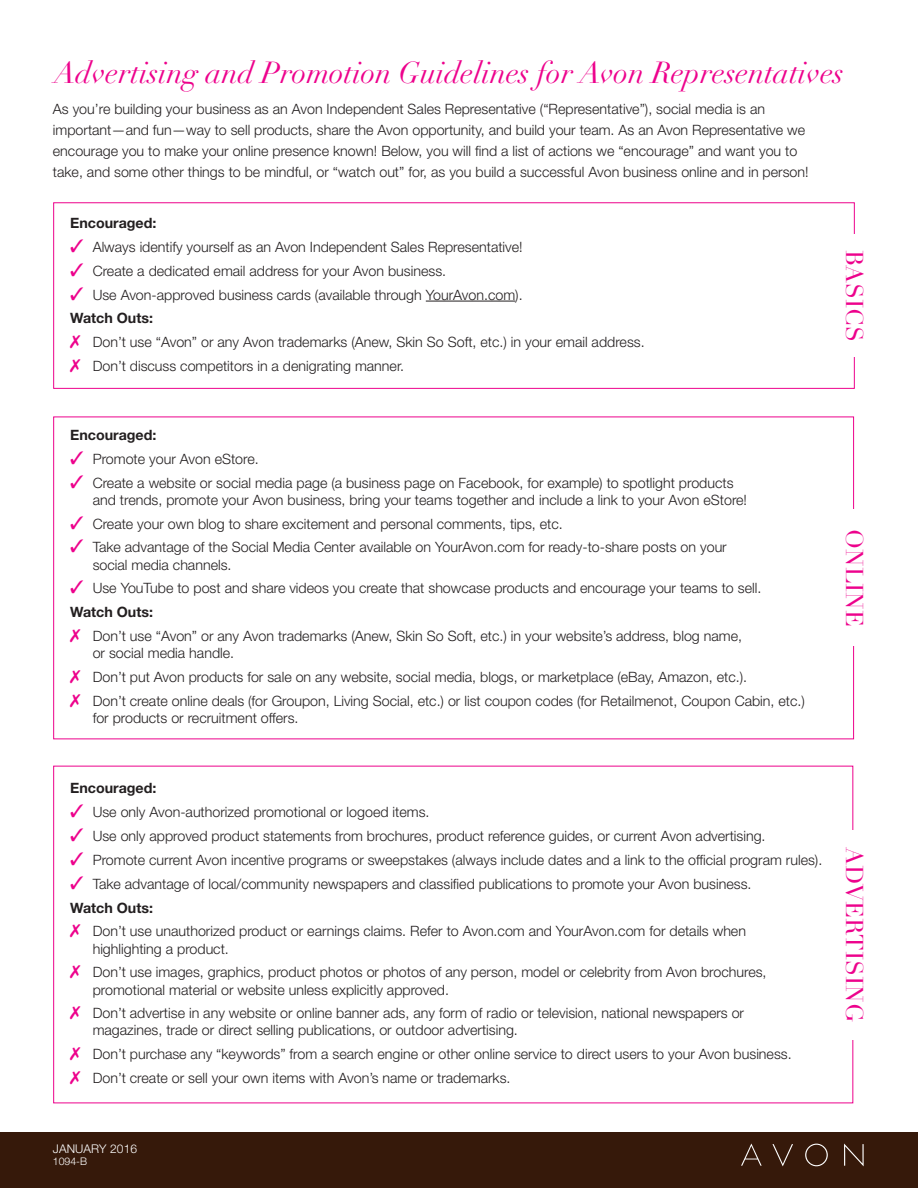
<style>
.page{position:relative;width:918px;height:1188px;background:#fff}
.page>*{position:absolute;margin:0;border:0;box-sizing:border-box;transform-origin:0 0}
.Body{font:italic 30px "Didot LT Std";color:#ed028c}
.Body-2{font:24px "Didot LT Std";color:#ed028c}
.Body-3{font:300 14.25px/17.1px "Helvetica Neue LT Std";color:#231f20}
.t1{font:700 14.25px "Helvetica Neue LT Std";color:#231f20}
.t2{font:300 12px "Helvetica Neue LT Std";letter-spacing:.01em;color:#fff}
.t3{font:300 10.5px "Helvetica Neue LT Std";color:#fff}
.s1{color:#ed028c}
</style>
<div class="page">
<div style="left:0;top:1132px;width:918px;height:56px;background:#36190a"></div>
<svg style="left:805px;top:1144px;width:23px;height:22px"></svg>
<svg style="left:772px;top:1144px;width:21px;height:22px"></svg>
<svg style="left:844px;top:1144px;width:20px;height:22px"></svg>
<svg style="left:741px;top:1144px;width:21px;height:22px"></svg>
<div style="left:53px;top:202px;width:802px;height:187px;border:1px solid #ed028c"></div>
<div style="left:836px;top:234px;width:37px;height:123px;background:#fff"></div>
<hr style="left:426px;top:301px;width:89px;height:1px;background:#231f20">
<p class="Body" style="left:54px;top:55px;width:791px">Advertising and Promotion Guidelines for Avon Representatives</p>
<p class="Body-3" style="left:53px;top:98px;width:757px;line-height:21px">As you’re building your business as an Avon Independent Sales Representative (“Representative”), social media is an important—and fun—way to sell products, share the Avon opportunity, and build your team. As an Avon Representative we encourage you to make your online presence known! Below, you will find a list of actions we “encourage” and want you to take, and some other things to be mindful, or “watch out” for, as you build a successful Avon business online and in person!</p>
<p class="t1" style="left:70px;top:214px;width:88px">Encouraged:</p>
<p class="Body-3" style="left:70px;top:238px;width:454px"><span class="s1">✓</span> Always identify yourself as an Avon Independent Sales Representative!</p>
<p class="Body-3" style="left:70px;top:262px;width:377px"><span class="s1">✓</span> Create a dedicated email address for your Avon business.</p>
<p class="Body-3" style="left:70px;top:286px;width:454px"><span class="s1">✓</span> Use Avon-approved business cards (available through YourAvon.com).</p>
<p class="t1" style="left:70px;top:310px;width:84px">Watch Outs:</p>
<p class="Body-3" style="left:70px;top:333px;width:576px"><span class="s1">✗</span> Don’t use “Avon” or any Avon trademarks (Anew, Skin So Soft, etc.) in your email address.</p>
<p class="Body-3" style="left:70px;top:357px;width:335px"><span class="s1">✗</span> Don’t discuss competitors in a denigrating manner.</p>
<p class="t1" style="left:70px;top:426px;width:88px">Encouraged:</p>
<p class="Body-3" style="left:70px;top:450px;width:190px"><span class="s1">✓</span> Promote your Avon eStore.</p>
<p class="Body-3" style="left:93px;top:474px;width:656px;text-indent:-22px"><span class="s1">✓</span> Create a website or social media page (a business page on Facebook, for example) to spotlight products and trends, promote your Avon business, bring your teams together and include a link to your Avon eStore!</p>
<p class="Body-3" style="left:70px;top:515px;width:494px"><span class="s1">✓</span> Create your own blog to share excitement and personal comments, tips, etc.</p>
<p class="Body-3" style="left:93px;top:539px;width:636px;text-indent:-22px"><span class="s1">✓</span> Take advantage of the Social Media Center available on YourAvon.com for ready-to-share posts on your social media channels.</p>
<p class="Body-3" style="left:70px;top:579px;width:693px"><span class="s1">✓</span> Use YouTube to post and share videos you create that showcase products and encourage your teams to sell.</p>
<p class="t1" style="left:70px;top:603px;width:84px">Watch Outs:</p>
<p class="Body-3" style="left:93px;top:627px;width:651px;text-indent:-22px"><span class="s1">✗</span> Don’t use “Avon” or any Avon trademarks (Anew, Skin So Soft, etc.) in your website’s address, blog name, or social media handle.</p>
<p class="Body-3" style="left:70px;top:668px;width:678px"><span class="s1">✗</span> Don’t put Avon products for sale on any website, social media, blogs, or marketplace (eBay, Amazon, etc.).</p>
<p class="Body-3" style="left:93px;top:692px;width:714px;text-indent:-22px"><span class="s1">✗</span> Don’t create online deals (for Groupon, Living Social, etc.) or list coupon codes (for Retailmenot, Coupon Cabin, etc.) for products or recruitment offers.</p>
<p class="t1" style="left:70px;top:779px;width:88px">Encouraged:</p>
<p class="Body-3" style="left:70px;top:803px;width:361px"><span class="s1">✓</span> Use only Avon-authorized promotional or logoed items.</p>
<p class="Body-3" style="left:70px;top:827px;width:697px"><span class="s1">✓</span> Use only approved product statements from brochures, product reference guides, or current Avon advertising.</p>
<p class="Body-3" style="left:70px;top:851px;width:754px"><span class="s1">✓</span> Promote current Avon incentive programs or sweepstakes (always include dates and a link to the official program rules).</p>
<p class="Body-3" style="left:70px;top:875px;width:683px"><span class="s1">✓</span> Take advantage of local/community newspapers and classified publications to promote your Avon business.</p>
<p class="t1" style="left:70px;top:899px;width:84px">Watch Outs:</p>
<p class="Body-3" style="left:93px;top:923px;width:655px;text-indent:-22px"><span class="s1">✗</span> Don’t use unauthorized product or earnings claims. Refer to Avon.com and YourAvon.com for details when highlighting a product.</p>
<p class="Body-3" style="left:93px;top:963px;width:675px;text-indent:-22px"><span class="s1">✗</span> Don’t use images, graphics, product photos or photos of any person, model or celebrity from Avon brochures, promotional material or website unless explicitly approved.</p>
<p class="Body-3" style="left:93px;top:1004px;width:653px;text-indent:-22px"><span class="s1">✗</span> Don’t advertise in any website or online banner ads, any form of radio or television, national newspapers or magazines, trade or direct selling publications, or outdoor advertising.</p>
<p class="Body-3" style="left:70px;top:1045px;width:723px"><span class="s1">✗</span> Don’t purchase any “keywords” from a search engine or other online service to direct users to your Avon business.</p>
<p class="Body-3" style="left:70px;top:1069px;width:442px"><span class="s1">✗</span> Don’t create or sell your own items with Avon’s name or trademarks.</p>
<p class="t2" style="left:53px;top:1141px;width:86px">JANUARY 2016</p>
<p class="t3" style="left:53px;top:1155px;width:36px">1094-B</p>
<p class="Body-2" style="left:869px;top:250px;width:94px;rotate:90deg">BASICS</p>
<p class="Body-2" style="left:869px;top:529px;width:99px;rotate:90deg">ONLINE</p>
<p class="Body-2" style="left:869px;top:847px;width:176px;rotate:90deg">ADVERTISING</p>
</div>
